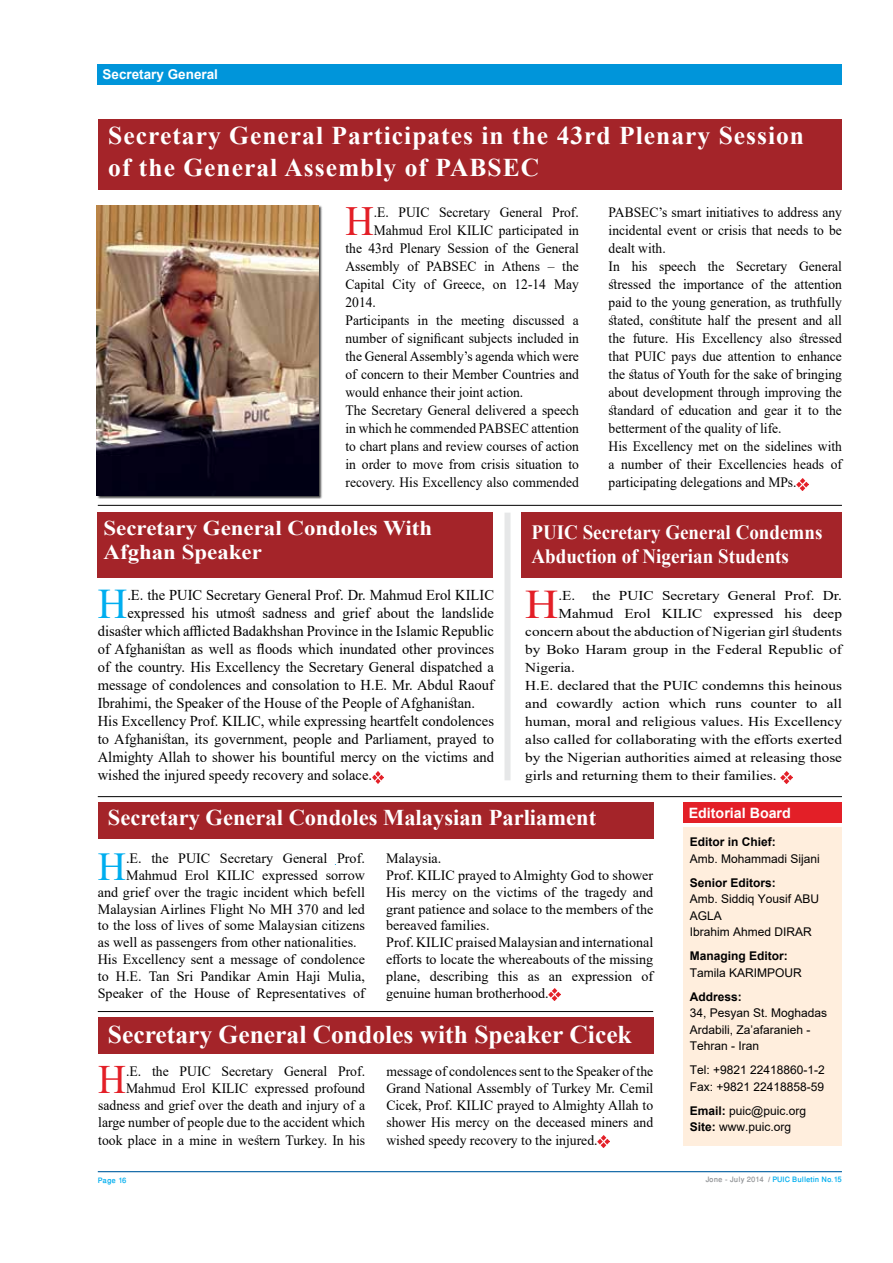
<style>
.page{position:relative;width:893px;height:1263px;background:#fff}
.page>*{position:absolute;margin:0;border:0;box-sizing:border-box;transform-origin:0 0}
.t1{font:42.15px "Times New Roman";color:#00aeef}
.t2{font:41.4px "Times New Roman";color:#e31f27;scale:.95 1}
.t3{font:40.65px "Times New Roman";color:#e31f27;scale:1.13 1}
.t4{font:40.35px "Times New Roman";color:#e31f27;scale:.96 1}
.t5{font:39.6px "Times New Roman";color:#00aeef}
.t6{font:700 25.5px/31.5px "Times New Roman";letter-spacing:.04em;color:#fff}
.t7{font:700 25.5px "Times New Roman";color:#fff}
.t8{font:700 22.5px "Times New Roman";color:#fff}
.t9{font:700 21px/24px "Times New Roman";color:#fff;scale:1.09 1}
.t10{font:700 20.25px/24px "Times New Roman";color:#fff;scale:.94 1}
.t11{font:15px "Times New Roman";color:#000}
.t12{font:14.25px/18px "Times New Roman";color:#000;scale:.95 1}
.t13{font:14.25px/16.8px "Times New Roman";color:#000}
.t14{font:14.25px/17.2px "Times New Roman";color:#000;text-align:right;scale:.96 1}
.t15{font:700 14.25px "Arial";color:#fff}
.t16{font:13.5px "Times New Roman";color:#000;scale:1.13 1}
.t17{font:700 13.5px "Arial";color:#fff}
.t18{font:12px/16.5px "Arial";color:#000}
.t19{font:700 12px "Arial";color:#000}
.t20{font:500 10.5px "Win Soft Pro";color:#00aeef}
.s1{font-weight:700}
.s2{color:#939598}
</style>
<div class="page">
<hr style="left:98px;top:1171px;width:744px;height:1px;background:#005ea1">
<div style="left:521px;top:513px;width:321px;height:65px;background:#a42429"></div>
<div style="left:98px;top:64px;width:744px;height:21px;background:#0095da"></div>
<div style="left:683px;top:802px;width:158px;height:21px;background:#e31f27"></div>
<div style="left:683px;top:827px;width:158px;height:318px;background:#fed"></div>
<svg style="left:797px;top:478px;width:12px;height:12px"></svg>
<div style="left:98px;top:119px;width:744px;height:71px;background:#a42429"></div>
<div style="left:97px;top:205px;width:226px;height:294px;background:#000;opacity:.75"></div>
<img style="left:97px;top:205px;width:221px;height:290px">
<div style="left:98px;top:1017px;width:555px;height:37px;background:#a42429"></div>
<div style="left:98px;top:802px;width:555px;height:37px;background:#a42429"></div>
<svg style="left:598px;top:1136px;width:12px;height:12px"></svg>
<div style="left:504px;top:513px;width:6px;height:267px;background:#e6e7e8"></div>
<hr style="left:98px;top:796px;width:744px;height:1px;background:#000">
<hr style="left:98px;top:1011px;width:555px;height:1px;background:#000">
<hr style="left:98px;top:505px;width:744px;height:1px;background:#000">
<svg style="left:549px;top:989px;width:12px;height:12px"></svg>
<svg style="left:780px;top:771px;width:12px;height:12px"></svg>
<svg style="left:372px;top:771px;width:12px;height:12px"></svg>
<div style="left:98px;top:513px;width:395px;height:65px;background:#a42429"></div>
<p class="t17" style="left:102px;top:65px;width:117px">Secretary General</p>
<h3 class="t6" style="left:108px;top:119px;width:697px">Secretary General Participates in the 43rd Plenary Session of the General Assembly of PABSEC</h3>
<h2 class="t2" style="left:345px;top:192px;width:31px">H</h2>
<p class="t12" style="left:374px;top:203px;width:217px">.E. PUIC Secretary General Prof.</p>
<p class="t12" style="left:374px;top:221px;width:217px">Mahmud Erol KILIC participated in</p>
<p class="t12" style="left:345px;top:239px;width:247px">the 43rd Plenary Session of the General</p>
<p class="t12" style="left:345px;top:257px;width:247px">Assembly of PABSEC in Athens – the</p>
<p class="t12" style="left:345px;top:275px;width:247px">Capital City of Greece, on 12-14 May</p>
<p class="t12" style="left:345px;top:293px;width:34px">2014.</p>
<p class="t12" style="left:345px;top:311px;width:247px">Participants in the meeting discussed a</p>
<p class="t12" style="left:345px;top:329px;width:247px">number of significant subjects included in</p>
<p class="t12" style="left:345px;top:347px;width:247px">the General Assembly’s agenda which were</p>
<p class="t12" style="left:345px;top:365px;width:247px">of concern to their Member Countries and</p>
<p class="t12" style="left:345px;top:383px;width:189px">would enhance their joint action.</p>
<p class="t12" style="left:345px;top:401px;width:247px">The Secretary General delivered a speech</p>
<p class="t12" style="left:345px;top:419px;width:247px">in which he commended PABSEC attention</p>
<p class="t12" style="left:345px;top:437px;width:247px">to chart plans and review courses of action</p>
<p class="t12" style="left:345px;top:455px;width:247px">in order to move from crisis situation to</p>
<p class="t12" style="left:345px;top:473px;width:247px">recovery. His Excellency also commended</p>
<p class="t12" style="left:609px;top:203px;width:247px">PABSEC’s smart initiatives to address any incidental event or crisis that needs to be dealt with.<br>In his speech the Secretary General stressed the importance of the attention paid to the young generation, as truthfully stated, constitute half the present and all the future. His Excellency also stressed that PUIC pays due attention to enhance the status of Youth for the sake of bringing about development through improving the standard of education and gear it to the betterment of the quality of life.<br>His Excellency met on the sidelines with a number of their Excellencies heads of participating delegations and MPs.</p>
<h3 class="t9" style="left:104px;top:515px;width:303px">Secretary General Condoles With<br>Afghan Speaker</h3>
<h3 class="t10" style="left:531px;top:519px;width:311px">PUIC Secretary General Condemns<br>Abduction of Nigerian Students</h3>
<h1 class="t1" style="left:98px;top:574px;width:31px">H</h1>
<p class="t11" style="left:127px;top:584px;width:368px">.E. the PUIC Secretary General Prof. Dr. Mahmud Erol KILIC</p>
<p class="t11" style="left:127px;top:602px;width:368px">expressed his utmost sadness and grief about the landslide</p>
<p class="t11" style="left:98px;top:620px;width:398px">disaster which afflicted Badakhshan Province in the Islamic Republic</p>
<p class="t11" style="left:98px;top:638px;width:398px">of Afghanistan as well as floods which inundated other provinces</p>
<p class="t11" style="left:98px;top:656px;width:398px">of the country. His Excellency the Secretary General dispatched a</p>
<p class="t11" style="left:98px;top:674px;width:398px">message of condolences and consolation to H.E. Mr. Abdul Raouf</p>
<p class="t11" style="left:98px;top:692px;width:379px">Ibrahimi, the Speaker of the House of the People of Afghanistan.</p>
<p class="t11" style="left:98px;top:710px;width:398px">His Excellency Prof. KILIC, while expressing heartfelt condolences</p>
<p class="t11" style="left:98px;top:728px;width:398px">to Afghanistan, its government, people and Parliament, prayed to</p>
<p class="t11" style="left:98px;top:746px;width:398px">Almighty Allah to shower his bountiful mercy on the victims and</p>
<p class="t11" style="left:98px;top:764px;width:276px">wished the injured speedy recovery and solace.</p>
<h3 class="t3" style="left:525px;top:576px;width:31px">H</h3>
<p class="t16" style="left:558px;top:586px;width:252px">.E. the PUIC Secretary General Prof. Dr.</p>
<p class="t16" style="left:558px;top:604px;width:252px">Mahmud Erol KILIC expressed his deep</p>
<p class="t16" style="left:525px;top:622px;width:282px">concern about the abduction of Nigerian girl students</p>
<p class="t16" style="left:525px;top:640px;width:282px">by Boko Haram group in the Federal Republic of</p>
<p class="t16" style="left:525px;top:658px;width:45px">Nigeria.</p>
<p class="t16" style="left:525px;top:676px;width:282px">H.E. declared that the PUIC condemns this heinous</p>
<p class="t16" style="left:525px;top:694px;width:282px">and cowardly action which runs counter to all</p>
<p class="t16" style="left:525px;top:712px;width:282px">human, moral and religious values. His Excellency</p>
<p class="t16" style="left:525px;top:730px;width:282px">also called for collaborating with the efforts exerted</p>
<p class="t16" style="left:525px;top:748px;width:282px">by the Nigerian authorities aimed at releasing those</p>
<p class="t16" style="left:525px;top:766px;width:224px">girls and returning them to their families.</p>
<h3 class="t8" style="left:108px;top:802px;width:490px">Secretary General Condoles Malaysian Parliament</h3>
<h3 class="t5" style="left:98px;top:839px;width:30px">H</h3>
<p class="t13" style="left:126px;top:849px;width:240px">.E. the PUIC Secretary General Prof.</p>
<p class="t13" style="left:386px;top:849px;width:269px">Malaysia.<br>Prof. KILIC prayed to Almighty God to shower His mercy on the victims of the tragedy and grant patience and solace to the members of the bereaved families.<br>Prof. KILIC praised Malaysian and international efforts to locate the whereabouts of the missing plane, describing this as an expression of genuine human brotherhood.</p>
<p class="t13" style="left:126px;top:866px;width:240px">Mahmud Erol KILIC expressed sorrow</p>
<p class="t13" style="left:98px;top:883px;width:269px">and grief over the tragic incident which befell</p>
<p class="t13" style="left:98px;top:900px;width:269px">Malaysian Airlines Flight No MH 370 and led</p>
<p class="t13" style="left:98px;top:917px;width:269px">to the loss of lives of some Malaysian citizens</p>
<p class="t13" style="left:98px;top:933px;width:260px">as well as passengers from other nationalities.</p>
<p class="t13" style="left:98px;top:950px;width:269px">His Excellency sent a message of condolence</p>
<p class="t13" style="left:98px;top:967px;width:269px">to H.E. Tan Sri Pandikar Amin Haji Mulia,</p>
<p class="t13" style="left:98px;top:984px;width:269px">Speaker of the House of Representatives of</p>
<h3 class="t7" style="left:108px;top:1016px;width:525px">Secretary General Condoles with Speaker Cicek</h3>
<p class="t14" style="left:98px;top:1062px;width:280px">.E. the PUIC Secretary General Prof.<br>Mahmud Erol KILIC expressed profound sadness and grief over the death and injury of a large number of people due to the accident which took place in a mine in western Turkey. In his</p>
<p class="t14" style="left:386px;top:1062px;width:280px;text-align:justify">message of condolences sent to the Speaker of the Grand National Assembly of Turkey Mr. Cemil Cicek, Prof. KILIC prayed to Almighty Allah to shower His mercy on the deceased miners and wished speedy recovery to the injured.</p>
<h3 class="t4" style="left:98px;top:1051px;width:31px">H</h3>
<p class="t15" style="left:689px;top:803px;width:104px">Editorial Board</p>
<p class="t19" style="left:690px;top:834px;width:88px">Editor in Chief:</p>
<p class="t18" style="left:690px;top:850px;width:132px">Amb. Mohammadi Sijani</p>
<p class="t19" style="left:690px;top:874px;width:88px">Senior Editors:</p>
<p class="t18" style="left:690px;top:891px;width:131px">Amb. Siddiq Yousif ABU<br>AGLA<br>Ibrahim Ahmed DIRAR</p>
<p class="t19" style="left:690px;top:948px;width:100px">Managing Editor:</p>
<p class="t18" style="left:690px;top:964px;width:114px">Tamila KARIMPOUR</p>
<p class="t19" style="left:690px;top:988px;width:54px">Address:</p>
<p class="t18" style="left:690px;top:1005px;width:139px">34, Pesyan St. Moghadas<br>Ardabili, Za’afaranieh -<br>Tehran - Iran</p>
<p class="t18" style="left:690px;top:1062px;width:137px">Tel: +9821 22418860-1-2<br>Fax: +9821 22418858-59</p>
<p class="t18" style="left:690px;top:1102px;width:118px"><span class="s1">Email:</span> puic@puic.org<br><span class="s1">Site:</span> www.puic.org</p>
<p class="t20" style="left:98px;top:1172px;width:30px">Page 16</p>
<p class="t20" style="left:705px;top:1172px;width:138px"><span class="s2">Jone - July 2014 /</span> PUIC Bulletin No.15</p>
</div>
